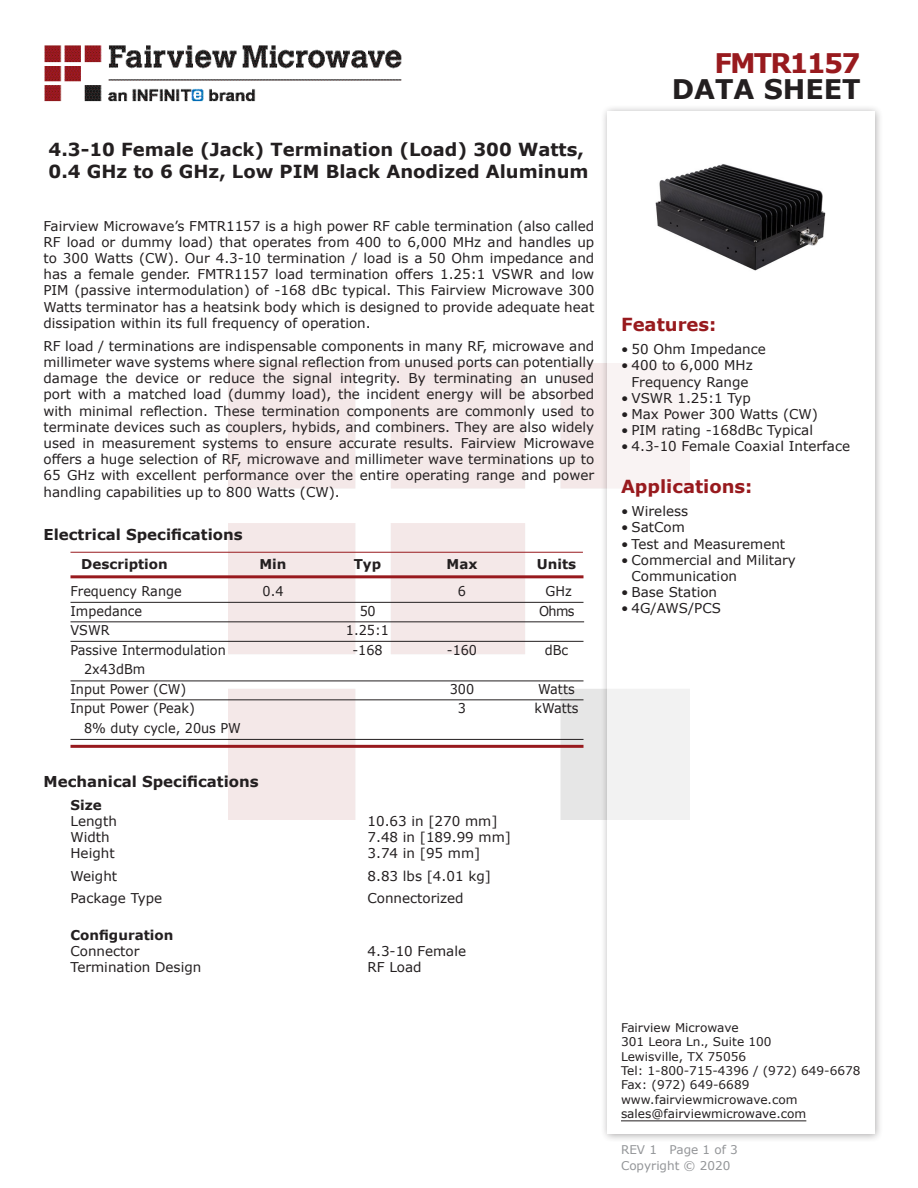
<style>
.page{position:relative;width:918px;height:1188px;background:#fff}
.page>*{position:absolute;margin:0;border:0;box-sizing:border-box;transform-origin:0 0}
.t1{font:700 27px "Verdana";color:#231f20}
.FM{font:700 27px "Verdana";letter-spacing:-.07em;color:#981a1e}
.Web_Description_Para{font:700 18px/21.6px "Verdana";color:#231f20}
.Applications_Header{font:700 18px "Verdana";color:#981a1e}
.Head1{font:700 15px "Verdana";color:#231f20}
.MarketingDescription{font:13.5px/16.4px "Verdana";color:#231f20;text-align:justify}
.Table-Body{font:13.5px "Verdana";color:#231f20;scale:.95 1}
.Specs_Para{font:13.5px "Verdana";color:#231f20}
.Table-Header{font:700 13.5px "Verdana";color:#231f20}
.Head2{font:700 13.5px "Verdana";color:#231f20}
.FM_Info{font:12px "Verdana";color:#231f20}
.REV_Info{font:12px "Verdana";color:#939598}
</style>
<div class="page">
<img style="left:228px;top:364px;width:372px;height:456px">
<img style="left:44px;top:45px;width:358px;height:57px">
<hr style="left:70px;top:552px;width:513px;height:1px;background:#981a1e">
<hr style="left:70px;top:575px;width:514px;height:3px;background:#981a1e">
<hr style="left:70px;top:602px;width:514px;height:1px;background:#231f20">
<hr style="left:70px;top:622px;width:514px;height:1px;background:#231f20">
<hr style="left:70px;top:641px;width:514px;height:1px;background:#231f20">
<hr style="left:70px;top:681px;width:514px;height:1px;background:#231f20">
<hr style="left:70px;top:700px;width:514px;height:1px;background:#231f20">
<hr style="left:70px;top:739px;width:514px;height:1px;background:#231f20">
<hr style="left:70px;top:745px;width:514px;height:3px;background:#981a1e">
<div style="left:600px;top:104px;width:284px;height:1039px;background:#231f20;opacity:.75"></div>
<div style="left:608px;top:111px;width:267px;height:1023px;background:#fff"></div>
<hr style="left:621px;top:1120px;width:185px;height:1px;background:#231f20">
<img style="left:655px;top:164px;width:171px;height:107px">
<p class="Web_Description_Para" style="left:49px;top:139px;width:541px">4.3-10 Female (Jack) Termination (Load) 300 Watts,<br>0.4 GHz to 6 GHz, Low PIM Black Anodized Aluminum</p>
<p class="MarketingDescription" style="left:44px;top:217px;width:552px">Fairview Microwave’s FMTR1157 is a high power RF cable termination (also called RF load or dummy load) that operates from 400 to 6,000 MHz and handles up to 300 Watts (CW). Our 4.3-10 termination / load is a 50 Ohm impedance and has a female gender. FMTR1157 load termination offers 1.25:1 VSWR and low PIM (passive intermodulation) of -168 dBc typical. This Fairview Microwave 300<br>Watts terminator has a heatsink body which is designed to provide adequate heat dissipation within its full frequency of operation.</p>
<p class="MarketingDescription" style="left:44px;top:338px;width:552px">RF load / terminations are indispensable components in many RF, microwave and millimeter wave systems where signal reflection from unused ports can potentially damage the device or reduce the signal integrity. By terminating an unused port with a matched load (dummy load), the incident energy will be absorbed with minimal reflection. These termination components are commonly used to terminate devices such as couplers, hybids, and combiners. They are also widely used in measurement systems to ensure accurate results. Fairview Microwave offers a huge selection of RF, microwave and millimeter wave terminations up to 65 GHz with excellent performance over the entire operating range and power handling capabilities up to 800 Watts (CW).</p>
<p class="Head1" style="left:44px;top:524px;width:201px">Electrical Specifications</p>
<p class="Table-Header" style="left:81px;top:555px;width:88px">Description</p>
<p class="Table-Header" style="left:259px;top:555px;width:29px">Min</p>
<p class="Table-Header" style="left:354px;top:555px;width:29px">Typ</p>
<p class="Table-Header" style="left:447px;top:555px;width:32px">Max</p>
<p class="Table-Header" style="left:537px;top:555px;width:41px">Units</p>
<p class="Table-Body" style="left:70px;top:582px;width:119px">Frequency Range</p>
<p class="Table-Body" style="left:263px;top:582px;width:24px">0.4</p>
<p class="Table-Body" style="left:458px;top:582px;width:10px">6</p>
<p class="Table-Body" style="left:546px;top:582px;width:29px">GHz</p>
<p class="Table-Body" style="left:70px;top:602px;width:77px">Impedance</p>
<p class="Table-Body" style="left:360px;top:602px;width:18px">50</p>
<p class="Table-Body" style="left:539px;top:602px;width:39px">Ohms</p>
<p class="Table-Body" style="left:70px;top:621px;width:43px">VSWR</p>
<p class="Table-Body" style="left:346px;top:621px;width:47px">1.25:1</p>
<p class="Table-Body" style="left:70px;top:641px;width:165px">Passive Intermodulation</p>
<p class="Table-Body" style="left:352px;top:641px;width:33px">-168</p>
<p class="Table-Body" style="left:447px;top:641px;width:33px">-160</p>
<p class="Table-Body" style="left:545px;top:641px;width:26px">dBc</p>
<p class="Table-Body" style="left:84px;top:660px;width:66px">2x43dBm</p>
<p class="Table-Body" style="left:70px;top:680px;width:123px">Input Power (CW)</p>
<p class="Table-Body" style="left:450px;top:680px;width:27px">300</p>
<p class="Table-Body" style="left:538px;top:680px;width:40px">Watts</p>
<p class="Table-Body" style="left:70px;top:699px;width:133px">Input Power (Peak)</p>
<p class="Table-Body" style="left:458px;top:699px;width:10px">3</p>
<p class="Table-Body" style="left:534px;top:699px;width:48px">kWatts</p>
<p class="Table-Body" style="left:84px;top:719px;width:167px">8% duty cycle, 20us PW</p>
<p class="Head1" style="left:44px;top:771px;width:217px">Mechanical Specifications</p>
<p class="Head2" style="left:70px;top:795px;width:33px">Size</p>
<p class="Specs_Para" style="left:70px;top:812px;width:48px">Length</p>
<p class="Specs_Para" style="left:368px;top:812px;width:132px">10.63 in [270 mm]</p>
<p class="Specs_Para" style="left:70px;top:828px;width:41px">Width</p>
<p class="Specs_Para" style="left:368px;top:828px;width:145px">7.48 in [189.99 mm]</p>
<p class="Specs_Para" style="left:70px;top:844px;width:46px">Height</p>
<p class="Specs_Para" style="left:368px;top:844px;width:114px">3.74 in [95 mm]</p>
<p class="Specs_Para" style="left:70px;top:867px;width:48px">Weight</p>
<p class="Specs_Para" style="left:368px;top:867px;width:125px">8.83 lbs [4.01 kg]</p>
<p class="Specs_Para" style="left:70px;top:889px;width:93px">Package Type</p>
<p class="Specs_Para" style="left:368px;top:889px;width:98px">Connectorized</p>
<p class="Head2" style="left:70px;top:925px;width:104px">Configuration</p>
<p class="Specs_Para" style="left:70px;top:942px;width:71px">Connector</p>
<p class="Specs_Para" style="left:368px;top:942px;width:100px">4.3-10 Female</p>
<p class="Specs_Para" style="left:70px;top:958px;width:132px">Termination Design</p>
<p class="Specs_Para" style="left:368px;top:958px;width:56px">RF Load</p>
<p class="FM" style="left:715px;top:44px;width:148px">FMTR1157</p>
<p class="t1" style="left:672px;top:70px;width:191px">DATA SHEET</p>
<p class="Applications_Header" style="left:621px;top:312px;width:97px">Features:</p>
<p class="MarketingDescription" style="left:621px;top:341px;width:146px">• 50 Ohm Impedance</p>
<p class="MarketingDescription" style="left:621px;top:357px;width:133px;text-align:center">• 400 to 6,000 MHz<br>Frequency Range</p>
<p class="MarketingDescription" style="left:621px;top:390px;width:131px">• VSWR 1.25:1 Typ</p>
<p class="MarketingDescription" style="left:621px;top:406px;width:199px">• Max Power 300 Watts (CW)</p>
<p class="MarketingDescription" style="left:621px;top:422px;width:194px">• PIM rating -168dBc Typical</p>
<p class="MarketingDescription" style="left:621px;top:438px;width:231px">• 4.3-10 Female Coaxial Interface</p>
<p class="Applications_Header" style="left:621px;top:474px;width:133px">Applications:</p>
<p class="MarketingDescription" style="left:621px;top:503px;width:69px">• Wireless</p>
<p class="MarketingDescription" style="left:621px;top:519px;width:65px">• SatCom</p>
<p class="MarketingDescription" style="left:621px;top:535px;width:166px">• Test and Measurement</p>
<p class="MarketingDescription" style="left:632px;top:552px;width:166px;text-indent:-10px">• Commercial and Military<br>Communication</p>
<p class="MarketingDescription" style="left:621px;top:584px;width:98px">• Base Station</p>
<p class="MarketingDescription" style="left:621px;top:600px;width:102px">• 4G/AWS/PCS</p>
<p class="FM_Info" style="left:621px;top:1019px;width:119px">Fairview Microwave</p>
<p class="FM_Info" style="left:621px;top:1034px;width:152px">301 Leora Ln., Suite 100</p>
<p class="FM_Info" style="left:621px;top:1048px;width:127px">Lewisville, TX 75056</p>
<p class="FM_Info" style="left:621px;top:1062px;width:241px">Tel: 1-800-715-4396 / (972) 649-6678</p>
<p class="FM_Info" style="left:621px;top:1077px;width:130px">Fax: (972) 649-6689</p>
<p class="FM_Info" style="left:621px;top:1091px;width:178px">www.fairviewmicrowave.com</p>
<p class="FM_Info" style="left:621px;top:1106px;width:187px">sales@fairviewmicrowave.com</p>
<p class="REV_Info" style="left:621px;top:1141px;width:118px">REV 1 Page 1 of 3</p>
<p class="REV_Info" style="left:621px;top:1157px;width:111px">Copyright © 2020</p>
</div>
